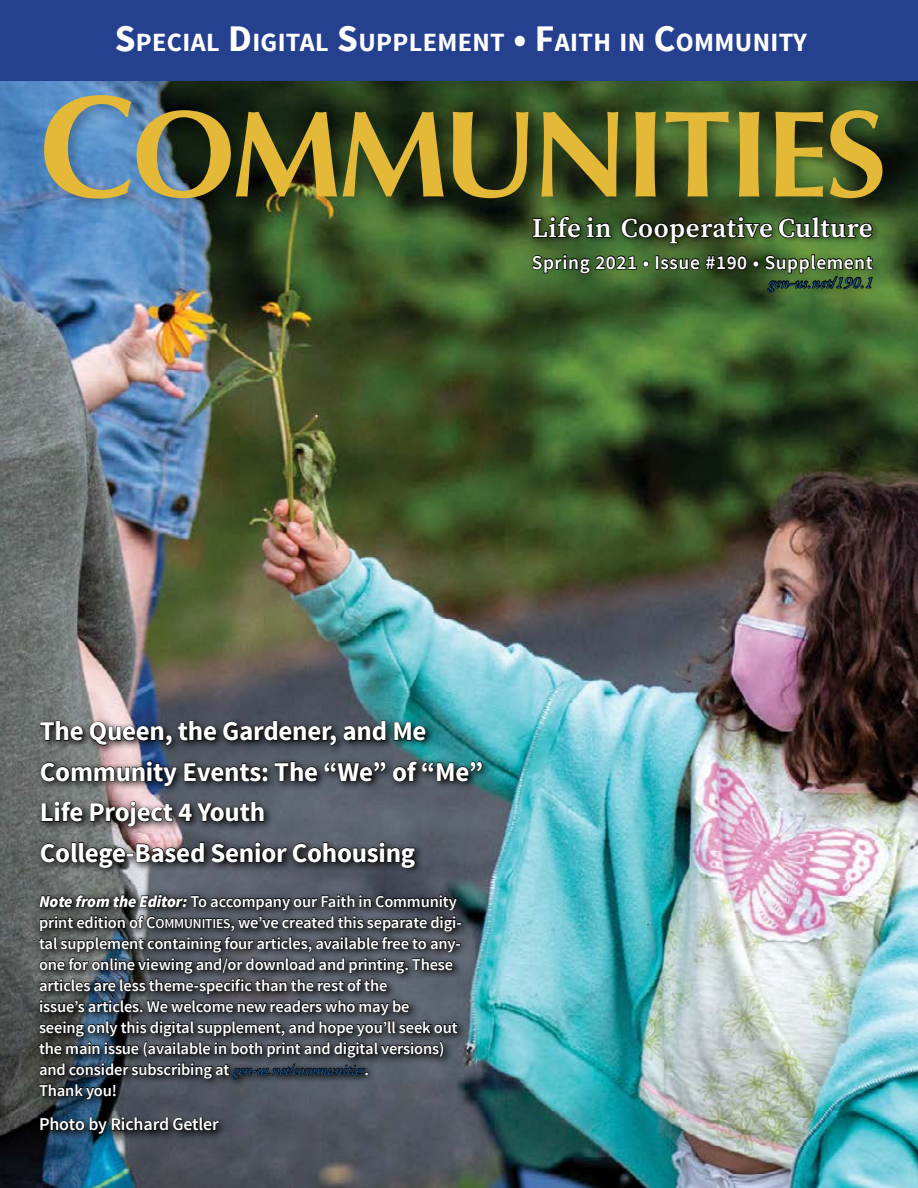
<style>
.page{position:relative;width:918px;height:1188px;background:#fff}
.page>*{position:absolute;margin:0;border:0;box-sizing:border-box;transform-origin:0 0}
.t1{font:700 27px "Source Sans Pro";letter-spacing:-.01em;color:#fff}
.t2{font:600 27px "Source Serif Pro";letter-spacing:.02em;color:#fff}
.t3{font:700 26.25px "Source Sans Pro";letter-spacing:.015em;color:#fff}
.t4{font:600 19.5px "Source Sans Pro";letter-spacing:.03em;color:#fff}
.t5{font:600 18px "Source Sans Pro";letter-spacing:-.01em;color:#fff}
.t6{font:600 16.5px/21px "Source Sans Pro";letter-spacing:-.01em;color:#fff}
.t7{font:italic 15.75px "Adobe Garamond Pro";letter-spacing:.03em;color:#215e9e}
.s1{font-size:37.5px}
.s2{font-weight:900;font-style:italic}
.s3{font-size:13.65px}
.s4{font-family:"Adobe Garamond Pro";font-weight:400;font-style:italic;font-size:15.75px;color:#215e9e}
</style>
<div class="page">
<img style="left:0;top:81px;width:918px;height:1107px">
<div style="left:0;top:0;width:918px;height:81px;background:#25408f"></div>
<div style="left:43px;top:91px;width:103px;height:120px;background:#000;opacity:.21"></div>
<svg style="left:44px;top:95px;width:87px;height:104px;background:#899c92"></svg>
<div style="left:135px;top:106px;width:111px;height:104px;background:#000;opacity:.21"></div>
<div style="left:234px;top:108px;width:117px;height:101px;background:#000;opacity:.21"></div>
<svg style="left:137px;top:110px;width:200px;height:88px;background:#746b31"></svg>
<div style="left:341px;top:108px;width:117px;height:101px;background:#000;opacity:.21"></div>
<svg style="left:343px;top:112px;width:101px;height:85px;background:#786f25"></svg>
<div style="left:451px;top:108px;width:92px;height:103px;background:#000;opacity:.21"></div>
<svg style="left:453px;top:112px;width:76px;height:86px;background:#6f6522"></svg>
<div style="left:540px;top:108px;width:93px;height:102px;background:#000;opacity:.21"></div>
<svg style="left:541px;top:112px;width:77px;height:85px;background:#7e7528"></svg>
<div style="left:634px;top:108px;width:37px;height:101px;background:#000;opacity:.21"></div>
<svg style="left:635px;top:112px;width:21px;height:85px;background:#ceaa33"></svg>
<div style="left:664px;top:107px;width:80px;height:102px;background:#000;opacity:.21"></div>
<svg style="left:665px;top:112px;width:64px;height:85px;background:#77792c"></svg>
<div style="left:737px;top:108px;width:38px;height:101px;background:#000;opacity:.21"></div>
<svg style="left:739px;top:112px;width:20px;height:85px;background:#d8b236"></svg>
<div style="left:774px;top:107px;width:64px;height:103px;background:#000;opacity:.21"></div>
<svg style="left:775px;top:112px;width:48px;height:85px;background:#9d8f30"></svg>
<div style="left:828px;top:106px;width:70px;height:104px;background:#000;opacity:.21"></div>
<svg style="left:830px;top:110px;width:52px;height:88px;background:#82792a"></svg>
<div style="left:530px;top:213px;width:351px;height:38px;background:#000;opacity:.28"></div>
<div style="left:527px;top:248px;width:356px;height:56px;background:#000;opacity:.28"></div>
<svg style="left:530px;top:215px;width:344px;height:78px;background:#334e23"></svg>
<svg style="left:35px;top:715px;width:456px;height:161px;background:#5d6a74"></svg>
<svg style="left:40px;top:721px;width:132px;height:25px;background:#46464c"></svg>
<svg style="left:178px;top:721px;width:39px;height:20px"></svg>
<svg style="left:223px;top:721px;width:114px;height:25px;background:#272a30"></svg>
<svg style="left:343px;top:721px;width:43px;height:20px"></svg>
<svg style="left:394px;top:722px;width:32px;height:19px"></svg>
<svg style="left:40px;top:760px;width:138px;height:27px;background:#4a494f"></svg>
<svg style="left:184px;top:762px;width:84px;height:20px;background:#26292e"></svg>
<svg style="left:274px;top:761px;width:44px;height:21px"></svg>
<svg style="left:324px;top:761px;width:62px;height:21px"></svg>
<svg style="left:392px;top:761px;width:91px;height:21px;background:#243a3e"></svg>
<svg style="left:41px;top:801px;width:42px;height:21px"></svg>
<svg style="left:90px;top:801px;width:174px;height:26px;background:#464347"></svg>
<svg style="left:40px;top:842px;width:164px;height:26px;background:#424041"></svg>
<svg style="left:210px;top:841px;width:206px;height:27px;background:#2e3138"></svg>
<svg style="left:34px;top:890px;width:436px;height:253px;background:#4c535e"></svg>
<svg style="left:38px;top:892px;width:423px;height:210px;background:#373c43"></svg>
<svg style="left:40px;top:1117px;width:180px;height:23px;background:#222d38"></svg>
<p class="t3" style="left:115px;top:25px;width:694px"><span class="s1">S</span>PECIAL <span class="s1">D</span>IGITAL <span class="s1">S</span>UPPLEMENT <span class="s1">• F</span>AITH IN <span class="s1">C</span>OMMUNITY</p>
<p class="t2" style="left:532px;top:210px;width:342px">Life in Cooperative Culture</p>
<p class="t4" style="left:532px;top:250px;width:342px">Spring 2021 • Issue #190 • Supplement</p>
<p class="t7" style="left:768px;top:273px;width:106px">gen-us.net/190.1</p>
<p class="t1" style="left:40px;top:714px;width:388px">The Queen, the Gardener, and Me</p>
<p class="t1" style="left:40px;top:754px;width:445px">Community Events: The “We” of “Me”</p>
<p class="t1" style="left:40px;top:795px;width:227px">Life Project 4 Youth</p>
<p class="t1" style="left:40px;top:835px;width:377px">College-Based Senior Cohousing</p>
<p class="t6" style="left:39px;top:891px;width:424px"><span class="s2">Note from the Editor:</span> To accompany our Faith in Community print edition of C<span class="s3">OMMUNITIES</span>, we’ve created this separate digi&shy;tal supplement containing four articles, available free to any&shy;one for online viewing and/or download and printing. These articles are less theme-specific than the rest of the<br>issue’s articles. We welcome new readers who may be<br>seeing only this digital supplement, and hope you’ll seek out the main issue (available in both print and digital versions) and consider subscribing at <span class="s4">gen-us.net/communities</span>.<br>Thank you!</p>
<p class="t5" style="left:39px;top:1113px;width:181px">Photo by Richard Getler</p>
</div>
